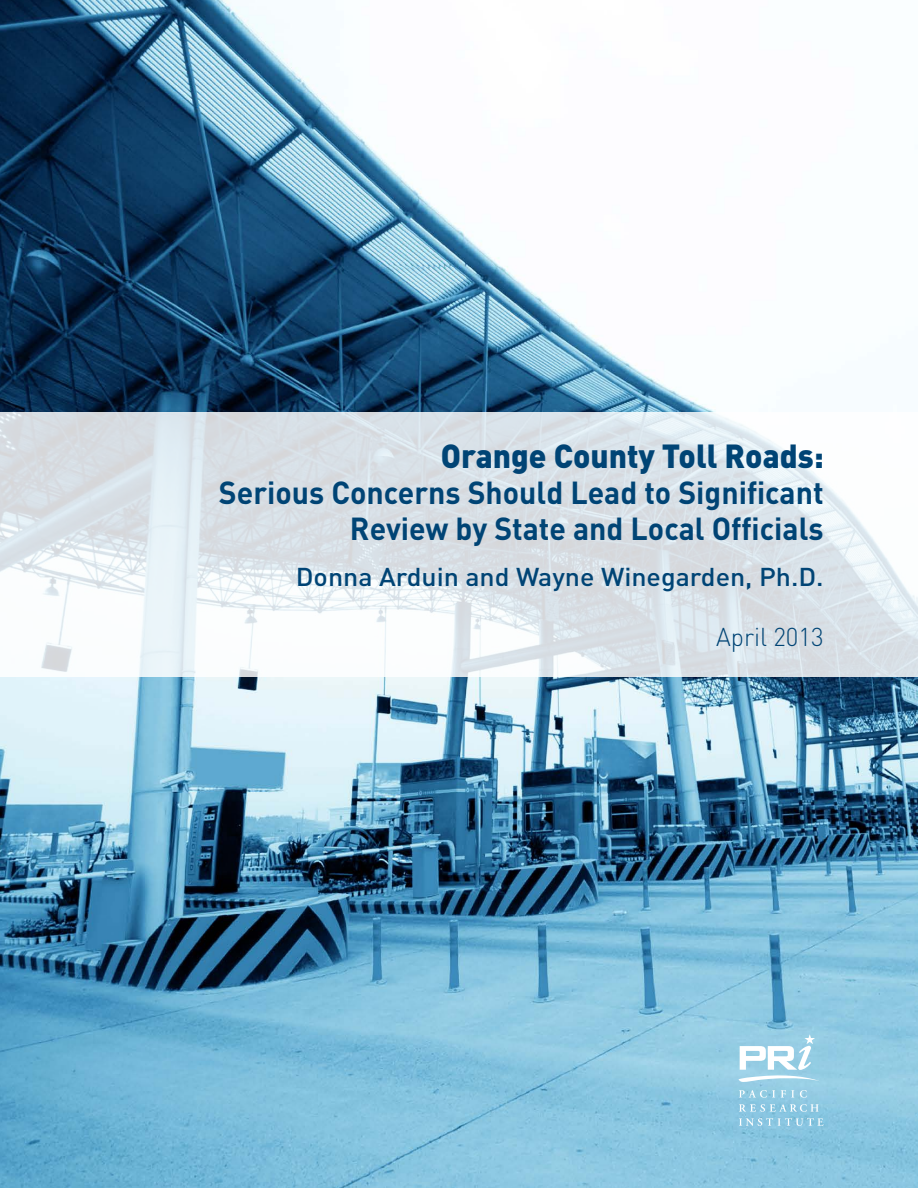
<style>
.page{position:relative;width:918px;height:1188px;background:#fff}
.page>*{position:absolute;margin:0;border:0;box-sizing:border-box;transform-origin:0 0}
.t1{font:900 33px "DIN";color:#004475;scale:.96 1}
.t2{font:700 31.5px/36px "DIN";color:#004475;text-align:right;scale:.96 1}
.t3{font:500 25.5px "DIN";color:#004475;scale:1.05 1}
.t4{font:300 25.5px "DIN";color:#004475;scale:.96 1}
</style>
<div class="page">
<img style="left:0;top:0;width:918px;height:1188px">
<svg style="left:0;top:412px;width:918px;height:264px;fill:#dae3ea"></svg>
<svg style="left:739px;top:1090px;width:36px;height:8px"></svg>
<svg style="left:781px;top:1090px;width:13px;height:8px"></svg>
<svg style="left:800px;top:1090px;width:7px;height:8px"></svg>
<svg style="left:739px;top:1104px;width:80px;height:8px"></svg>
<svg style="left:739px;top:1118px;width:85px;height:8px"></svg>
<svg style="left:739px;top:1034px;width:82px;height:48px"></svg>
<p class="t1" style="left:441px;top:434px;width:400px">Orange County Toll Roads:</p>
<p class="t2" style="left:219px;top:473px;width:631px">Serious Concerns Should Lead to Significant<br>Review by State and Local Officials</p>
<p class="t3" style="left:296px;top:561px;width:504px">Donna Arduin and Wayne Winegarden, Ph.D.</p>
<p class="t4" style="left:716px;top:622px;width:114px">April 2013</p>
</div>
